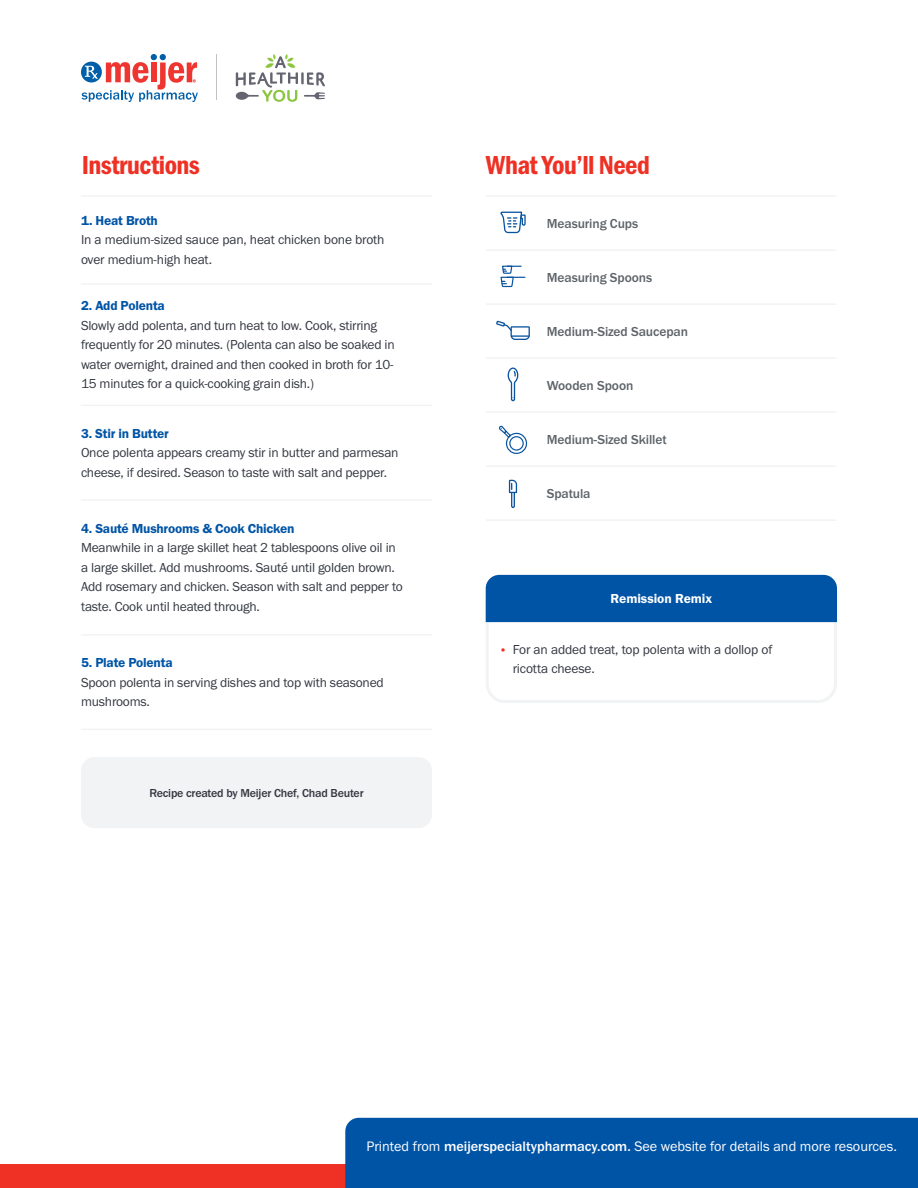
<style>
.page{position:relative;width:918px;height:1188px;background:#fff}
.page>*{position:absolute;margin:0;border:0;box-sizing:border-box;transform-origin:0 0}
.t1{font:27px "Franklin Gothic URW Con Dem";letter-spacing:-.02em;color:#ee3124}
.t2{font:500 14.25px "Franklin Gothic URW";color:#fff}
.t3{font:14.25px "Franklin Gothic URW Boo";color:#fff}
.t4{font:13.5px/19.5px "Franklin Gothic URW Boo";letter-spacing:-.015em;color:#343741}
.t5{font:500 13.5px "Franklin Gothic URW";letter-spacing:-.005em;color:#5e6369}
.t6{font:13.5px "Franklin Gothic URW Dem";letter-spacing:-.015em;color:#0054a6}
.t7{font:13.5px "Franklin Gothic URW Dem";letter-spacing:-.005em;color:#fff}
.t8{font:500 12px "Franklin Gothic URW";letter-spacing:-.015em;color:#343741}
.s1{font-size:12px;color:#ee3124}
.s2{font-family:"Franklin Gothic URW Boo";font-weight:400}
.s3{font-family:"Franklin Gothic URW";font-weight:500}
</style>
<div class="page">
<hr style="left:217px;top:54px;width:1px;height:46px;background:#bfc2c4">
<svg style="left:82px;top:54px;width:116px;height:48px"></svg>
<svg style="left:236px;top:54px;width:89px;height:48px"></svg>
<div style="left:0;top:1164px;width:918px;height:24px;background:#ee3124"></div>
<div style="left:345px;top:1118px;width:573px;height:70px;background:#0054a6"></div>
<hr style="left:486px;top:249px;width:350px;height:2px;background:#f1f3f4">
<hr style="left:486px;top:303px;width:350px;height:2px;background:#f1f3f4">
<hr style="left:486px;top:357px;width:350px;height:2px;background:#f1f3f4">
<hr style="left:486px;top:411px;width:350px;height:2px;background:#f1f3f4">
<hr style="left:486px;top:465px;width:350px;height:2px;background:#f1f3f4">
<hr style="left:486px;top:519px;width:350px;height:2px;background:#f1f3f4">
<hr style="left:486px;top:195px;width:350px;height:2px;background:#f1f3f4">
<hr style="left:81px;top:195px;width:351px;height:2px;background:#f1f3f4">
<hr style="left:81px;top:283px;width:351px;height:2px;background:#f1f3f4">
<hr style="left:81px;top:405px;width:351px;height:1px;background:#f1f3f4">
<hr style="left:81px;top:499px;width:351px;height:2px;background:#f1f3f4">
<hr style="left:81px;top:634px;width:351px;height:2px;background:#f1f3f4">
<hr style="left:81px;top:729px;width:351px;height:1px;background:#f1f3f4">
<div style="left:486px;top:195px;width:54px;height:54px;background:#fff"></div>
<svg style="left:500px;top:211px;width:26px;height:23px"></svg>
<div style="left:486px;top:303px;width:54px;height:54px;background:#fff"></div>
<svg style="left:496px;top:320px;width:34px;height:20px"></svg>
<div style="left:486px;top:249px;width:54px;height:54px;background:#fff"></div>
<svg style="left:500px;top:265px;width:25px;height:23px"></svg>
<div style="left:486px;top:413px;width:54px;height:54px;background:#fff"></div>
<div style="left:506px;top:433px;width:21px;height:21px;border:1px solid #09539f;border-radius:50%"></div>
<div style="left:509px;top:436px;width:15px;height:15px;border:1px solid #09539f;border-radius:50%"></div>
<svg style="left:499px;top:426px;width:13px;height:13px"></svg>
<div style="left:486px;top:357px;width:54px;height:54px;background:#fff"></div>
<svg style="left:507px;top:367px;width:12px;height:35px"></svg>
<div style="left:486px;top:467px;width:54px;height:54px;background:#fff"></div>
<svg style="left:508px;top:479px;width:10px;height:29px"></svg>
<div style="left:81px;top:757px;width:351px;height:71px;background:#f1f3f4;border-radius:14px"></div>
<svg style="left:485px;top:575px;width:352px;height:128px"></svg>
<h1 class="t1" style="left:82px;top:147px;width:120px">Instructions</h1>
<h1 class="t1" style="left:486px;top:147px;width:165px">What You’ll Need</h1>
<p class="t6" style="left:81px;top:212px;width:78px">1. Heat Broth</p>
<p class="t4" style="left:81px;top:230px;width:305px">In a medium-sized sauce pan, heat chicken bone broth over medium-high heat.</p>
<p class="t6" style="left:81px;top:297px;width:85px">2. Add Polenta</p>
<p class="t4" style="left:81px;top:315px;width:315px">Slowly add polenta, and turn heat to low. Cook, stirring frequently for 20 minutes. (Polenta can also be soaked in water overnight, drained and then cooked in broth for 10- 15 minutes for a quick-cooking grain dish.)</p>
<p class="t6" style="left:81px;top:425px;width:89px">3. Stir in Butter</p>
<p class="t4" style="left:81px;top:443px;width:319px">Once polenta appears creamy stir in butter and parmesan cheese, if desired. Season to taste with salt and pepper.</p>
<p class="t6" style="left:81px;top:520px;width:215px">4. Sauté Mushrooms &amp; Cook Chicken</p>
<p class="t4" style="left:81px;top:538px;width:323px">Meanwhile in a large skillet heat 2 tablespoons olive oil in a large skillet. Add mushrooms. Sauté until golden brown.<br>Add rosemary and chicken. Season with salt and pepper to taste. Cook until heated through.</p>
<p class="t6" style="left:81px;top:654px;width:93px">5. Plate Polenta</p>
<p class="t4" style="left:81px;top:672px;width:304px">Spoon polenta in serving dishes and top with seasoned mushrooms.</p>
<p class="t8" style="left:149px;top:785px;width:216px">Recipe created by Meijer Chef, Chad Beuter</p>
<p class="t5" style="left:547px;top:215px;width:93px">Measuring Cups</p>
<p class="t5" style="left:547px;top:269px;width:107px">Measuring Spoons</p>
<p class="t5" style="left:547px;top:323px;width:143px">Medium-Sized Saucepan</p>
<p class="t5" style="left:547px;top:377px;width:88px">Wooden Spoon</p>
<p class="t5" style="left:547px;top:431px;width:122px">Medium-Sized Skillet</p>
<p class="t5" style="left:547px;top:485px;width:45px">Spatula</p>
<p class="t7" style="left:611px;top:590px;width:103px">Remission Remix</p>
<p class="t4" style="left:513px;top:639px;width:261px;text-indent:-14px"><span class="s1">•</span> For an added treat, top polenta with a dollop of ricotta cheese.</p>
<p class="t2" style="left:366px;top:1137px;width:532px"><span class="s2">Printed from For more resources, visit</span> “A Healthi r You” <span class="s2">at</span> meijerspecialtypharmacy.com</p>
<p class="t3" style="left:444px;top:1137px;width:454px"><span class="s3">meijerspecialtypharmacy.com.</span> See website for details and more resources.</p>
</div>
